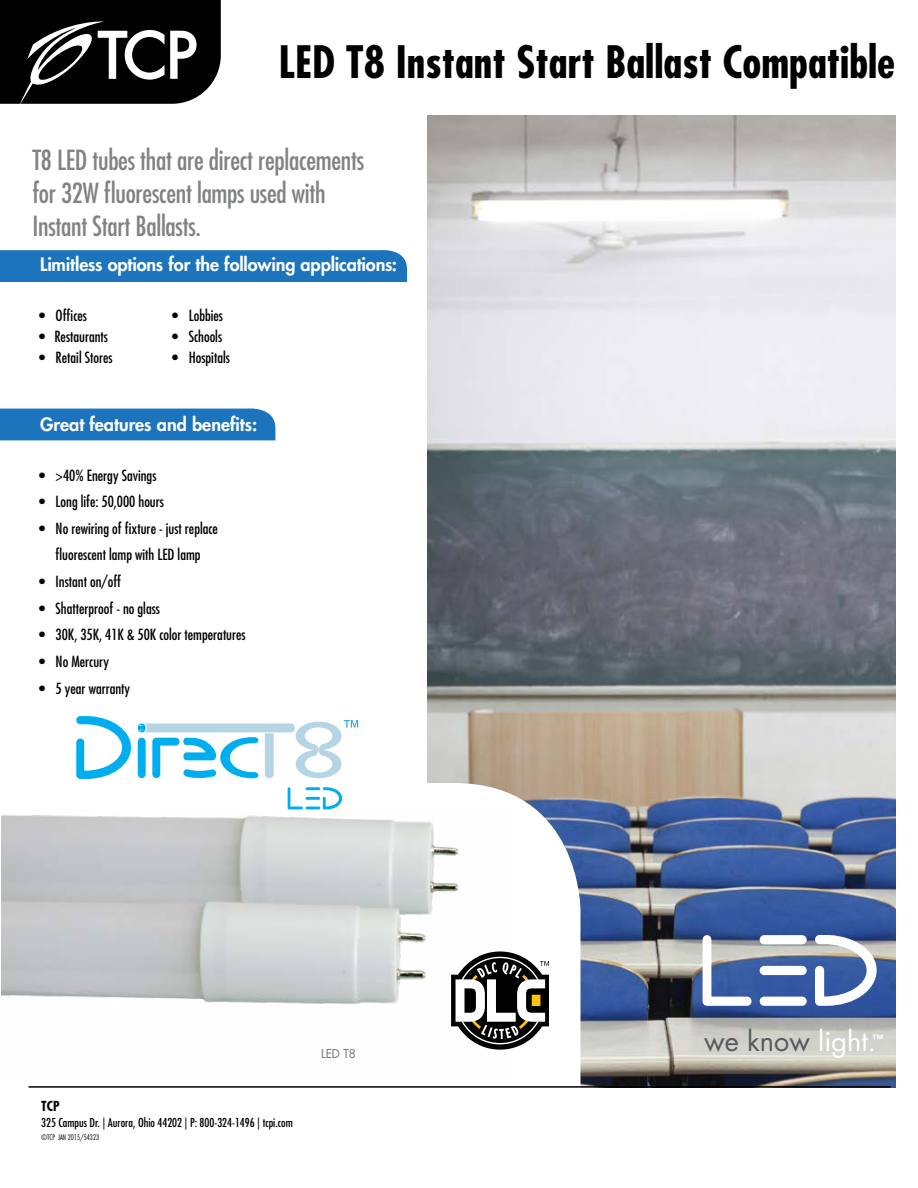
<style>
.page{position:relative;width:918px;height:1188px;background:#fff}
.page>*{position:absolute;margin:0;border:0;box-sizing:border-box;transform-origin:0 0}
.t1{font:700 condensed 43.5px "Futura Std";color:#000}
.t2{font:condensed 27px/33px "Futura Std";letter-spacing:-.01em;color:#808285}
.t3{font:27px "Futura Std";color:#58595b}
.t4{font:800 18px "Futura Std";letter-spacing:-.005em;color:#fff}
.t5{font:condensed 15px/26.7px "Futura Std";color:#000;text-align:center}
.t6{font:700 condensed 13.5px "Futura Std";color:#000}
.t7{font:condensed 12px "Futura Std";color:#000}
.t8{font:500 12px "Futura Std";color:#808285}
.t9{font:800 11.1px "Futura Std";color:#fff}
.t10{font:300 condensed 7.5px "Futura Std";color:#000}
.s1{color:#fff}
</style>
<div class="page">
<img style="left:428px;top:116px;width:467px;height:972px">
<svg style="left:28px;top:783px;width:552px;height:305px"></svg>
<div style="left:0;top:408px;width:275px;height:32px;background:#1c75bc"></div>
<div style="left:0;top:250px;width:407px;height:32px;background:#1c75bc"></div>
<svg style="left:0;top:0;width:221px;height:104px;background:#2a2a2a"></svg>
<hr style="left:29px;top:1086px;width:862px;height:2px;background:#000">
<svg style="left:703px;top:935px;width:49px;height:71px"></svg>
<div style="left:760px;top:966px;width:47px;height:9px;background:#fff;border-radius:5px"></div>
<div style="left:760px;top:997px;width:47px;height:9px;background:#fff;border-radius:5px"></div>
<div style="left:760px;top:935px;width:47px;height:9px;background:#fff;border-radius:5px"></div>
<svg style="left:815px;top:935px;width:62px;height:71px"></svg>
<img style="left:1px;top:812px;width:511px;height:268px">
<div style="left:138px;top:738px;width:8px;height:40px;background:#00aeef;border-radius:4px"></div>
<svg style="left:76px;top:716px;width:55px;height:63px"></svg>
<div style="left:138px;top:724px;width:8px;height:8px;background:#06b0ef;border-radius:50%"></div>
<svg style="left:139px;top:720px;width:219px;height:58px"></svg>
<svg style="left:288px;top:787px;width:54px;height:22px"></svg>
<svg style="left:451px;top:951px;width:98px;height:99px"></svg>
<h1 class="t1" style="left:279px;top:35px;width:618px">LED T8 Instant Start Ballast Compatible</h1>
<h2 class="t2" style="left:33px;top:143px;width:333px">T8 LED tubes that are direct replacements for 32W fluorescent lamps used with<br>Instant Start Ballasts.</h2>
<p class="t4" style="left:40px;top:253px;width:358px">Limitless options for the following applications:</p>
<p class="t5" style="left:39px;top:302px;width:49px">• Offices</p>
<p class="t5" style="left:39px;top:323px;width:70px">• Restaurants</p>
<p class="t5" style="left:39px;top:344px;width:75px">• Retail Stores</p>
<p class="t5" style="left:172px;top:302px;width:52px">• Lobbies</p>
<p class="t5" style="left:172px;top:323px;width:51px">• Schools</p>
<p class="t5" style="left:172px;top:344px;width:59px">• Hospitals</p>
<p class="t4" style="left:40px;top:413px;width:219px">Great features and benefits:</p>
<p class="t5" style="left:39px;top:462px;width:119px">• &gt;40% Energy Savings</p>
<p class="t5" style="left:39px;top:488px;width:126px">• Long life: 50,000 hours</p>
<p class="t5" style="left:39px;top:515px;width:180px">• No rewiring of fixture - just replace fluorescent lamp with LED lamp</p>
<p class="t5" style="left:39px;top:568px;width:83px">• Instant on/off</p>
<p class="t5" style="left:39px;top:595px;width:122px">• Shatterproof - no glass</p>
<p class="t5" style="left:39px;top:621px;width:208px">• 30K, 35K, 41K &amp; 50K color temperatures</p>
<p class="t5" style="left:39px;top:648px;width:72px">• No Mercury</p>
<p class="t5" style="left:39px;top:675px;width:93px">• 5 year warranty</p>
<p class="t6" style="left:41px;top:1097px;width:20px">TCP</p>
<p class="t7" style="left:41px;top:1116px;width:253px">325 Campus Dr. | Aurora, Ohio 44202 | P: 800-324-1496 | tcpi.com</p>
<p class="t10" style="left:41px;top:1133px;width:59px">©TCP JAN 2015/54323</p>
<p class="t8" style="left:321px;top:1046px;width:36px">LED T8</p>
<h2 class="t3" style="left:704px;top:1024px;width:174px">we know <span class="s1">light.</span></h2>
<p class="t9" style="left:872px;top:1032px;width:13px">™</p>
</div>
